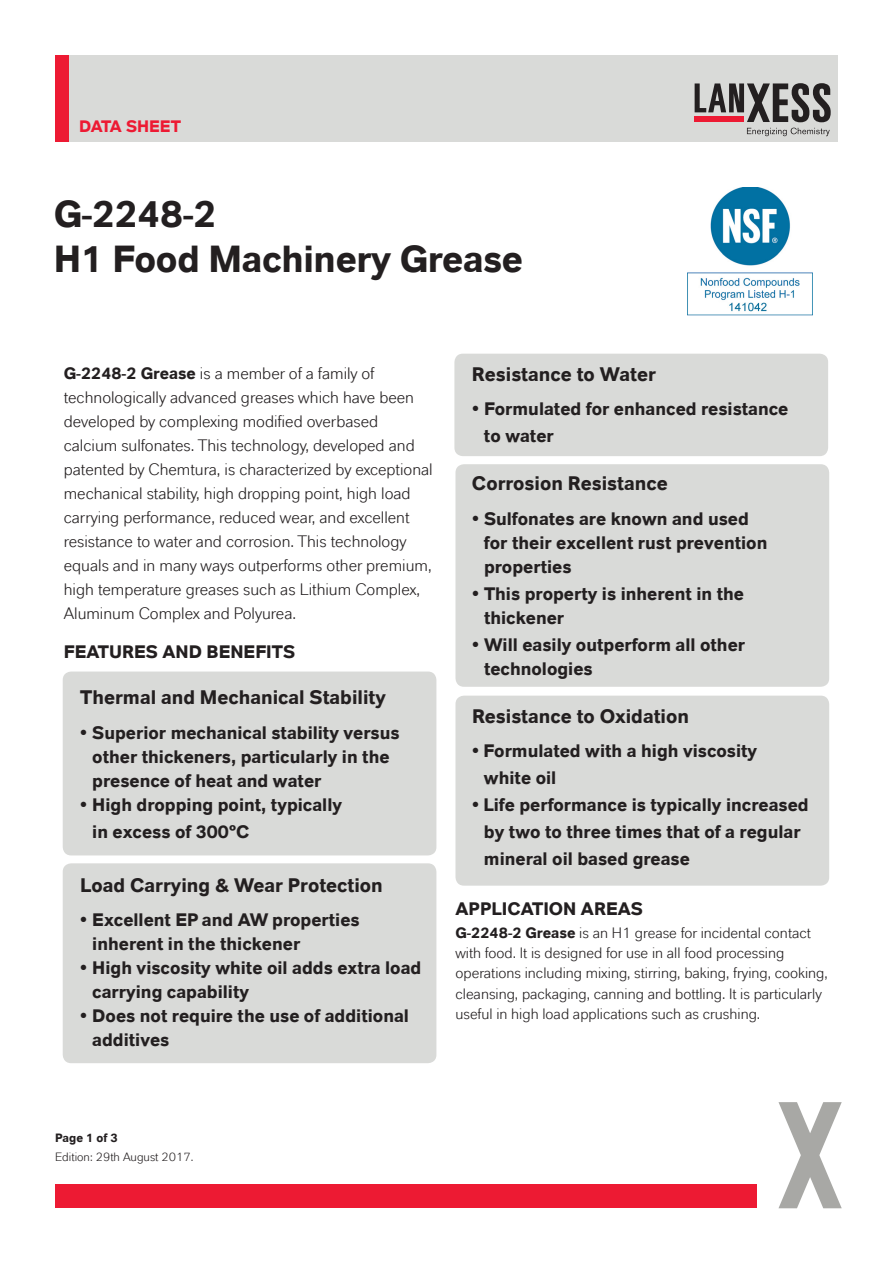
<style>
.page{position:relative;width:893px;height:1263px;background:#fff}
.page>*{position:absolute;margin:0;border:0;box-sizing:border-box;transform-origin:0 0}
.t1{font:700 37.5px "Lanxess";letter-spacing:-.01em;color:#231f20}
.t2{font:700 19.5px "Lanxess";color:#231f20}
.t3{font:700 18px/24px "Lanxess";color:#231f20}
.t4{font:16.5px/24px "Lanxess";color:#231f20}
.t5{font:700 16.5px "Lanxess";color:#ed1a33}
.t6{font:15px/20.2px "Lanxess";color:#231f20}
.t7{font:12px "Lanxess";color:#231f20}
.t8{font:700 12px "Lanxess";color:#231f20}
.s1{font-weight:700}
</style>
<div class="page">
<div style="left:57px;top:55px;width:781px;height:87px;background:#d9dad8"></div>
<svg style="left:695px;top:83px;width:136px;height:39px"></svg>
<svg style="left:747px;top:128px;width:83px;height:8px"></svg>
<div style="left:55px;top:55px;width:14px;height:87px;background:#ed1a33"></div>
<svg style="left:778px;top:1102px;width:64px;height:106px"></svg>
<div style="left:55px;top:1184px;width:702px;height:24px;background:#ed1a33"></div>
<div style="left:455px;top:696px;width:374px;height:190px;background:#d9dad8;border-radius:9px"></div>
<div style="left:454px;top:354px;width:374px;height:102px;background:#d9dad8;border-radius:9px"></div>
<div style="left:455px;top:464px;width:374px;height:223px;background:#d9dad8;border-radius:9px"></div>
<div style="left:63px;top:863px;width:373px;height:200px;background:#d9dad8;border-radius:9px"></div>
<div style="left:63px;top:671px;width:373px;height:184px;background:#d9dad8;border-radius:9px"></div>
<img style="left:687px;top:187px;width:125px;height:129px">
<p class="t5" style="left:79px;top:115px;width:103px">DATA SHEET</p>
<p class="t1" style="left:54px;top:187px;width:164px">G-2248-2</p>
<p class="t1" style="left:54px;top:232px;width:471px">H1 Food Machinery Grease</p>
<p class="t4" style="left:64px;top:360px;width:370px"><span class="s1">G-2248-2 Grease</span> is a member of a family of technologically advanced greases which have been developed by complexing modified overbased calcium sulfonates. This technology, developed and patented by Chemtura, is characterized by exceptional mechanical stability, high dropping point, high load carrying performance, reduced wear, and excellent resistance to water and corrosion. This technology equals and in many ways outperforms other premium, high temperature greases such as Lithium Complex, Aluminum Complex and Polyurea.</p>
<p class="t3" style="left:64px;top:638px;width:233px">FEATURES AND BENEFITS</p>
<p class="t2" style="left:80px;top:683px;width:307px">Thermal and Mechanical Stability</p>
<p class="t3" style="left:92px;top:719px;width:309px;text-indent:-12px">• Superior mechanical stability versus other thickeners, particularly in the presence of heat and water</p>
<p class="t3" style="left:92px;top:789px;width:251px;line-height:27px;text-indent:-12px">• High dropping point, typically in excess of 300ºC</p>
<p class="t2" style="left:80px;top:871px;width:304px">Load Carrying &amp; Wear Protection</p>
<p class="t3" style="left:92px;top:906px;width:269px;text-indent:-12px">• Excellent EP and AW properties inherent in the thickener</p>
<p class="t3" style="left:92px;top:954px;width:331px;text-indent:-12px">• High viscosity white oil adds extra load carrying capability</p>
<p class="t3" style="left:92px;top:1002px;width:318px;text-indent:-12px">• Does not require the use of additional additives</p>
<p class="t2" style="left:472px;top:360px;width:185px">Resistance to Water</p>
<p class="t3" style="left:484px;top:394px;width:306px;line-height:27px;text-indent:-12px">• Formulated for enhanced resistance to water</p>
<p class="t2" style="left:472px;top:469px;width:197px">Corrosion Resistance</p>
<p class="t3" style="left:484px;top:505px;width:285px;text-indent:-12px">• Sulfonates are known and used for their excellent rust prevention properties</p>
<p class="t3" style="left:484px;top:580px;width:261px;text-indent:-12px">• This property is inherent in the thickener</p>
<p class="t3" style="left:484px;top:631px;width:263px;text-indent:-12px">• Will easily outperform all other technologies</p>
<p class="t2" style="left:472px;top:702px;width:219px">Resistance to Oxidation</p>
<p class="t3" style="left:484px;top:736px;width:275px;line-height:27px;text-indent:-12px">• Formulated with a high viscosity white oil</p>
<p class="t3" style="left:484px;top:790px;width:326px;line-height:27px;text-indent:-12px">• Life performance is typically increased by two to three times that of a regular mineral oil based grease</p>
<p class="t3" style="left:455px;top:895px;width:189px">APPLICATION AREAS</p>
<p class="t6" style="left:455px;top:922px;width:374px"><span class="s1">G-2248-2 Grease</span> is an H1 grease for incidental contact with food. It is designed for use in all food processing operations including mixing, stirring, baking, frying, cooking, cleansing, packaging, canning and bottling. It is particularly useful in high load applications such as crushing.</p>
<p class="t8" style="left:55px;top:1129px;width:64px">Page 1 of 3</p>
<p class="t7" style="left:55px;top:1149px;width:140px">Edition: 29th August 2017.</p>
</div>
